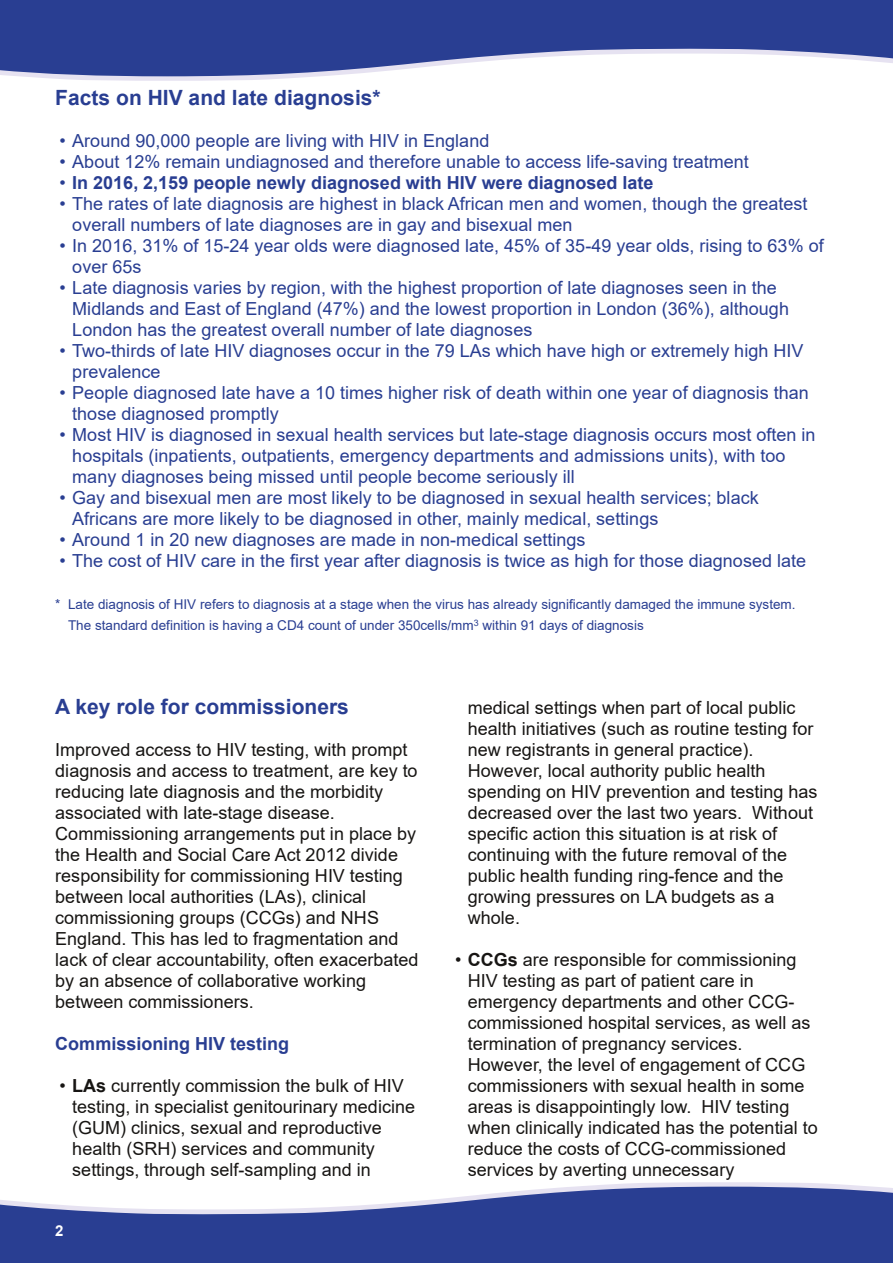
<style>
.page{position:relative;width:893px;height:1263px;background:#fff}
.page>*{position:absolute;margin:0;border:0;box-sizing:border-box;transform-origin:0 0}
.t1{font:700 21px "Arial";color:#293e92}
.t2{font:18px/21px "Arial";color:#171513}
.t3{font:18px/21px "Arial";color:#293e92}
.t4{font:700 18px "Arial";color:#293e92}
.t5{font:700 15px "Arial";color:#fff}
.t6{font:13.5px/21px "Arial";color:#293e92}
.s1{font-weight:400}
.s2{font-weight:700}
</style>
<div class="page">
<svg style="left:589px;top:1182px;width:271px;height:4px"></svg>
<svg style="left:0;top:1186px;width:893px;height:77px;background:#5161a6"></svg>
<svg style="left:19px;top:76px;width:301px;height:5px;fill:#e6e2f1"></svg>
<svg style="left:0;top:0;width:893px;height:76px;background:#4e5fa5"></svg>
<p class="t1" style="left:55px;top:86px;width:327px">Facts on HIV and late diagnosis*</p>
<p class="t3" style="left:60px;top:130px;width:431px">• Around 90,000 people are living with HIV in England</p>
<p class="t3" style="left:60px;top:151px;width:691px">• About 12% remain undiagnosed and therefore unable to access life-saving treatment</p>
<p class="t4" style="left:60px;top:173px;width:595px"><span class="s1">•</span> In 2016, 2,159 people newly diagnosed with HIV were diagnosed late</p>
<p class="t3" style="left:72px;top:193px;width:737px;text-indent:-13px">• The rates of late diagnosis are highest in black African men and women, though the greatest overall numbers of late diagnoses are in gay and bisexual men</p>
<p class="t3" style="left:72px;top:235px;width:753px;text-indent:-13px">• In 2016, 31% of 15-24 year olds were diagnosed late, 45% of 35-49 year olds, rising to 63% of over 65s</p>
<p class="t3" style="left:72px;top:277px;width:718px;text-indent:-13px">• Late diagnosis varies by region, with the highest proportion of late diagnoses seen in the<br>Midlands and East of England (47%) and the lowest proportion in London (36%), although<br>London has the greatest overall number of late diagnoses</p>
<p class="t3" style="left:72px;top:340px;width:733px;text-indent:-13px">• Two-thirds of late HIV diagnoses occur in the 79 LAs which have high or extremely high HIV prevalence</p>
<p class="t3" style="left:72px;top:382px;width:738px;text-indent:-13px">• People diagnosed late have a 10 times higher risk of death within one year of diagnosis than those diagnosed promptly</p>
<p class="t3" style="left:72px;top:424px;width:745px;text-indent:-13px">• Most HIV is diagnosed in sexual health services but late-stage diagnosis occurs most often in hospitals (inpatients, outpatients, emergency departments and admissions units), with too many diagnoses being missed until people become seriously ill</p>
<p class="t3" style="left:72px;top:487px;width:688px;text-indent:-13px">• Gay and bisexual men are most likely to be diagnosed in sexual health services; black<br>Africans are more likely to be diagnosed in other, mainly medical, settings</p>
<p class="t3" style="left:60px;top:529px;width:528px">• Around 1 in 20 new diagnoses are made in non-medical settings</p>
<p class="t3" style="left:60px;top:550px;width:748px">• The cost of HIV care in the first year after diagnosis is twice as high for those diagnosed late</p>
<p class="t6" style="left:68px;top:594px;width:729px;text-indent:-13px">* Late diagnosis of HIV refers to diagnosis at a stage when the virus has already significantly damaged the immune system.<br>The standard definition is having a CD4 count of under 350cells/mm<sup>3</sup> within 91 days of diagnosis</p>
<p class="t1" style="left:55px;top:695px;width:295px">A key role for commissioners</p>
<p class="t2" style="left:55px;top:739px;width:365px">Improved access to HIV testing, with prompt diagnosis and access to treatment, are key to reducing late diagnosis and the morbidity associated with late-stage disease.<br>Commissioning arrangements put in place by the Health and Social Care Act 2012 divide responsibility for commissioning HIV testing between local authorities (LAs), clinical commissioning groups (CCGs) and NHS England. This has led to fragmentation and lack of clear accountability, often exacerbated by an absence of collaborative working between commissioners.</p>
<p class="t4" style="left:55px;top:1034px;width:235px">Commissioning HIV testing</p>
<p class="t2" style="left:72px;top:1075px;width:344px;text-indent:-13px">• <span class="s2">LAs</span> currently commission the bulk of HIV testing, in specialist genitourinary medicine (GUM) clinics, sexual and reproductive health (SRH) services and community settings, through self-sampling and in</p>
<p class="t5" style="left:55px;top:1222px;width:10px">2</p>
<p class="t2" style="left:468px;top:697px;width:351px">medical settings when part of local public health initiatives (such as routine testing for new registrants in general practice).<br>However, local authority public health spending on HIV prevention and testing has decreased over the last two years. Without specific action this situation is at risk of continuing with the future removal of the public health funding ring-fence and the growing pressures on LA budgets as a whole.</p>
<p class="t2" style="left:468px;top:949px;width:351px;text-indent:-13px">• <span class="s2">CCGs</span> are responsible for commissioning HIV testing as part of patient care in emergency departments and other CCG&shy;commissioned hospital services, as well as termination of pregnancy services.<br>However, the level of engagement of CCG commissioners with sexual health in some areas is disappointingly low. HIV testing when clinically indicated has the potential to reduce the costs of CCG-commissioned services by averting unnecessary</p>
</div>
